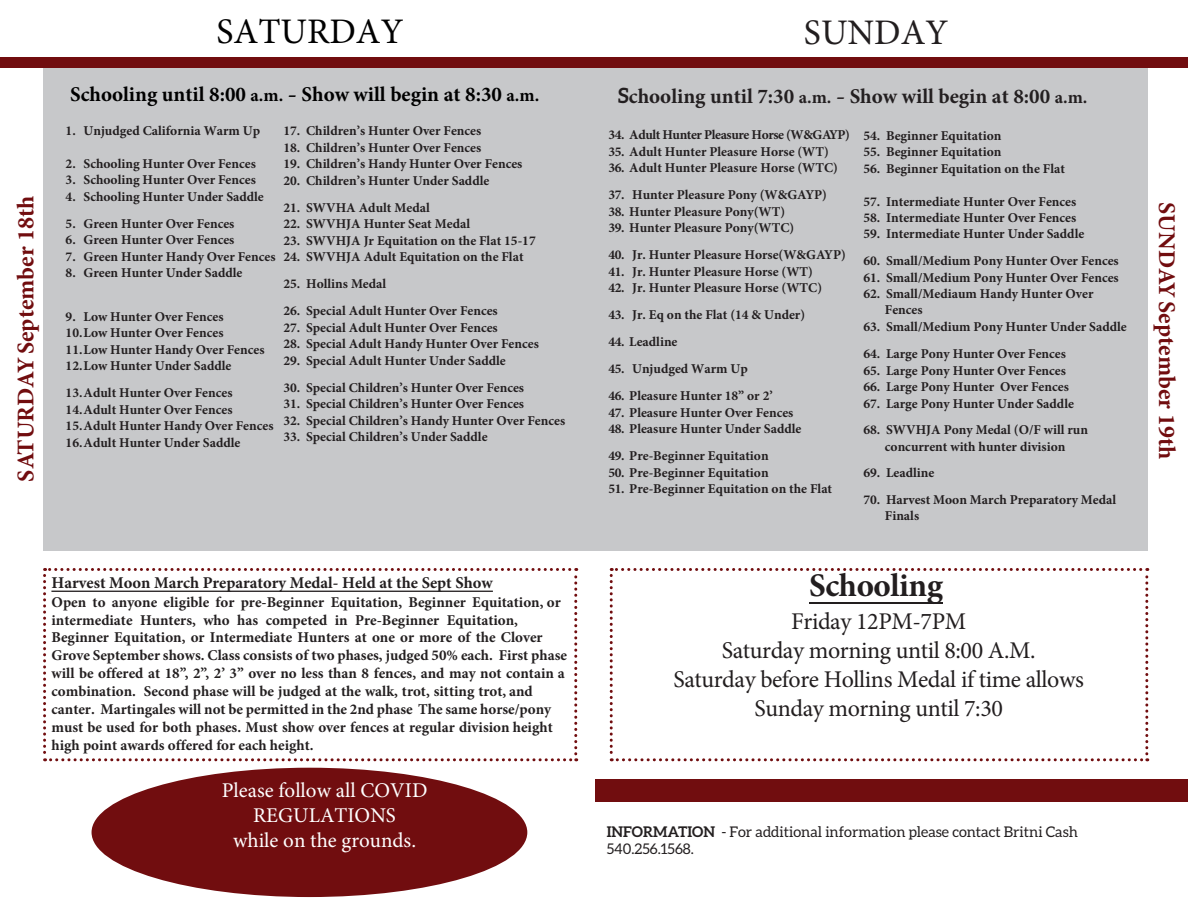
<style>
.page{position:relative;width:1188px;height:918px;background:#fff}
.page>*{position:absolute;margin:0;border:0;box-sizing:border-box;transform-origin:0 0}
.t1{font:36px "Minion Pro";color:#000}
.t2{font:36px "Minion Pro";color:#221e1f}
.t3{font:700 33px "Minion Pro";letter-spacing:-.01em;color:#221e1f}
.t4{font:24px/28.8px "Minion Pro";letter-spacing:-.015em;color:#221e1f;text-align:center}
.t5{font:700 24px "Minion Pro";color:#710d0f}
.t6{font:21px/25.2px "Minion Pro";color:#fff;text-align:center}
.t7{font:700 21px "Minion Pro";color:#000}
.t8{font:700 21px "Minion Pro";color:#231f20}
.t9{font:700 16.5px "Minion Pro";color:#231f20}
.t10{font:700 15px/18px "Minion Pro";color:#231f20}
.t11{font:14.7px/17.5px "Aleo";color:#231f20}
.t12{font:700 13.5px/16.5px "Minion Pro";color:#231f20}
.t13{font:700 13.5px "Minion Pro";letter-spacing:-.03em;color:#231f20}
.s1{font-size:18px}
.s2{font-family:"Aleo"}
.s3{font-weight:700}
</style>
<div class="page">
<div style="left:0;top:58px;width:1188px;height:10px;background:#710d0f"></div>
<div style="left:43px;top:68px;width:1105px;height:483px;background:#c7c8ca"></div>
<svg style="left:43px;top:568px;width:534px;height:193px"></svg>
<div style="left:92px;top:768px;width:435px;height:129px;background:#710d0f;border-radius:50%"></div>
<svg style="left:610px;top:568px;width:538px;height:193px"></svg>
<div style="left:595px;top:779px;width:593px;height:23px;background:#710d0f"></div>
<hr style="left:51px;top:590px;width:442px;height:2px;background:#231f20">
<hr style="left:809px;top:602px;width:134px;height:2px;background:#221e1f">
<p class="t5" style="left:9px;top:482px;width:287px;rotate:-90deg">SATURDAYSeptember 18th</p>
<h1 class="t1" style="left:217px;top:7px;width:189px">SATURDAY</h1>
<h1 class="t2" style="left:804px;top:8px;width:146px">SUNDAY</h1>
<p class="t7" style="left:70px;top:79px;width:471px">Schooling until 8:00 <span class="s1">a.m.</span> - Show will begin at 8:30 <span class="s1">a.m.</span></p>
<p class="t12" style="left:283px;top:123px;width:200px">17. Children’s Hunter Over Fences</p>
<p class="t12" style="left:283px;top:139px;width:200px">18. Children’s Hunter Over Fences</p>
<p class="t12" style="left:283px;top:156px;width:241px">19. Children’s Handy Hunter Over Fences</p>
<p class="t12" style="left:283px;top:172px;width:208px">20. Children’s Hunter Under Saddle</p>
<p class="t12" style="left:283px;top:199px;width:148px">21. SWVHA Adult Medal</p>
<p class="t12" style="left:283px;top:216px;width:188px">22. SWVHJA Hunter Seat Medal</p>
<p class="t12" style="left:283px;top:232px;width:254px">23. SWVHJA Jr Equitation on the Flat 15-17</p>
<p class="t12" style="left:283px;top:249px;width:242px">24. SWVHJA Adult Equitation on the Flat</p>
<p class="t12" style="left:283px;top:275px;width:104px">25. Hollins Medal</p>
<p class="t12" style="left:283px;top:303px;width:216px">26. Special Adult Hunter Over Fences</p>
<p class="t12" style="left:283px;top:319px;width:216px">27. Special Adult Hunter Over Fences</p>
<p class="t12" style="left:283px;top:336px;width:257px">28. Special Adult Handy Hunter Over Fences</p>
<p class="t12" style="left:283px;top:352px;width:224px">29. Special Adult Hunter Under Saddle</p>
<p class="t12" style="left:283px;top:379px;width:242px">30. Special Children’s Hunter Over Fences</p>
<p class="t12" style="left:283px;top:396px;width:242px">31. Special Children’s Hunter Over Fences</p>
<p class="t12" style="left:283px;top:412px;width:283px">32. Special Children’s Handy Hunter Over Fences</p>
<p class="t12" style="left:283px;top:428px;width:206px">33. Special Children’s Under Saddle</p>
<p class="t12" style="left:66px;top:123px;width:196px">1. Unjudged California Warm Up</p>
<p class="t12" style="left:66px;top:155px;width:192px">2. Schooling Hunter Over Fences</p>
<p class="t12" style="left:66px;top:172px;width:192px">3. Schooling Hunter Over Fences</p>
<p class="t12" style="left:66px;top:188px;width:200px">4. Schooling Hunter Under Saddle</p>
<p class="t12" style="left:66px;top:215px;width:170px">5. Green Hunter Over Fences</p>
<p class="t12" style="left:66px;top:232px;width:170px">6. Green Hunter Over Fences</p>
<p class="t12" style="left:66px;top:248px;width:211px">7. Green Hunter Handy Over Fences</p>
<p class="t12" style="left:66px;top:265px;width:178px">8. Green Hunter Under Saddle</p>
<p class="t12" style="left:66px;top:308px;width:201px">9. Low Hunter Over Fences<br>10.Low Hunter Over Fences<br>11.Low Hunter Handy Over Fences<br>12.Low Hunter Under Saddle</p>
<p class="t12" style="left:66px;top:384px;width:210px">13.Adult Hunter Over Fences<br>14.Adult Hunter Over Fences<br>15.Adult Hunter Handy Over Fences<br>16.Adult Hunter Under Saddle</p>
<p class="t8" style="left:618px;top:81px;width:471px"><span class="s2">S</span>chooling until 7:30 <span class="s1">a.m.</span> - Show will begin at 8:00 <span class="s1">a.m.</span></p>
<p class="t13" style="left:609px;top:126px;width:243px">34. Adult Hunter Pleasure Horse (W&amp;GAYP)</p>
<p class="t12" style="left:609px;top:143px;width:222px">35. Adult Hunter Pleasure Horse (WT)</p>
<p class="t12" style="left:609px;top:160px;width:231px">36. Adult Hunter Pleasure Horse (WTC)</p>
<p class="t12" style="left:609px;top:187px;width:220px">37. Hunter Pleasure Pony (W&amp;GAYP)</p>
<p class="t12" style="left:609px;top:203px;width:178px">38. Hunter Pleasure Pony(WT)</p>
<p class="t12" style="left:609px;top:220px;width:187px">39. Hunter Pleasure Pony(WTC)</p>
<p class="t12" style="left:609px;top:247px;width:239px">40. Jr. Hunter Pleasure Horse(W&amp;GAYP)</p>
<p class="t12" style="left:609px;top:263px;width:206px">41. Jr. Hunter Pleasure Horse (WT)</p>
<p class="t12" style="left:609px;top:280px;width:215px">42. Jr. Hunter Pleasure Horse (WTC)</p>
<p class="t12" style="left:609px;top:307px;width:198px">43. Jr. Eq on the Flat (14 &amp; Under)</p>
<p class="t12" style="left:609px;top:334px;width:70px">44. Leadline</p>
<p class="t12" style="left:609px;top:361px;width:141px">45. Unjudged Warm Up</p>
<p class="t12" style="left:609px;top:388px;width:166px">46. Pleasure Hunter 18” or 2’</p>
<p class="t12" style="left:609px;top:404px;width:186px">47. Pleasure Hunter Over Fences</p>
<p class="t12" style="left:609px;top:421px;width:194px">48. Pleasure Hunter Under Saddle</p>
<p class="t12" style="left:609px;top:448px;width:162px">49. Pre-Beginner Equitation</p>
<p class="t12" style="left:609px;top:464px;width:162px">50. Pre-Beginner Equitation</p>
<p class="t12" style="left:609px;top:480px;width:225px">51. Pre-Beginner Equitation on the Flat</p>
<p class="t12" style="left:863px;top:127px;width:140px">54. Beginner Equitation</p>
<p class="t12" style="left:863px;top:143px;width:140px">55. Beginner Equitation</p>
<p class="t12" style="left:863px;top:160px;width:203px">56. Beginner Equitation on the Flat</p>
<p class="t12" style="left:863px;top:193px;width:215px">57. Intermediate Hunter Over Fences</p>
<p class="t12" style="left:863px;top:209px;width:215px">58. Intermediate Hunter Over Fences</p>
<p class="t12" style="left:863px;top:226px;width:222px">59. Intermediate Hunter Under Saddle</p>
<p class="t12" style="left:863px;top:253px;width:257px">60. Small/Medium Pony Hunter Over Fences</p>
<p class="t12" style="left:863px;top:269px;width:257px">61. Small/Medium Pony Hunter Over Fences</p>
<p class="t12" style="left:885px;top:286px;width:210px;text-indent:-22px">62. Small/Mediaum Handy Hunter Over<br>Fences</p>
<p class="t12" style="left:863px;top:318px;width:265px">63. Small/Medium Pony Hunter Under Saddle</p>
<p class="t12" style="left:863px;top:345px;width:204px">64. Large Pony Hunter Over Fences</p>
<p class="t12" style="left:863px;top:362px;width:204px">65. Large Pony Hunter Over Fences</p>
<p class="t12" style="left:863px;top:378px;width:207px">66. Large Pony Hunter Over Fences</p>
<p class="t12" style="left:863px;top:395px;width:212px">67. Large Pony Hunter Under Saddle</p>
<p class="t12" style="left:863px;top:421px;width:226px;text-align:center">68. SWVHJA Pony Medal (O/F will run concurrent with hunter division</p>
<p class="t12" style="left:863px;top:464px;width:73px">69. Leadline</p>
<p class="t12" style="left:885px;top:491px;width:233px;text-indent:-22px">70. Harvest Moon March Preparatory Medal<br>Finals</p>
<p class="t9" style="left:52px;top:571px;width:443px">Harvest Moon March Preparatory Medal- Held at the Sept Show</p>
<p class="t10" style="left:52px;top:593px;width:517px">Open to anyone eligible for pre-Beginner Equitation, Beginner Equitation, or intermediate Hunters, who has competed in Pre-Beginner Equitation, Beginner Equitation, or Intermediate Hunters at one or more of the Clover Grove September shows. Class consists of two phases, judged 50% each. First phase will be offered at 18”, 2”, 2’ 3” over no less than 8 fences, and may not contain a combination. Second phase will be judged at the walk, trot, sitting trot, and canter. Martingales will not be permitted in the 2nd phase The same horse/pony must be used for both phases. Must show over fences at regular division height high point awards offered for each height.</p>
<h3 class="t6" style="left:222px;top:777px;width:207px">Please follow all COVID<br>REGULATIONS<br>while on the grounds.</h3>
<h2 class="t3" style="left:809px;top:563px;width:135px">Schooling</h2>
<h3 class="t4" style="left:673px;top:608px;width:412px">Friday 12PM-7PM<br>Saturday morning until 8:00 A.M.<br>Saturday before Hollins Medal if time allows<br>Sunday morning until 7:30</h3>
<p class="t11" style="left:607px;top:823px;width:473px"><span class="s3">INFORMATION</span> - For additional information please contact Britni Cash<br>540.256.1568.</p>
<p class="t5" style="left:1184px;top:202px;width:258px;rotate:90deg">SUNDAYSeptember 19th</p>
</div>
